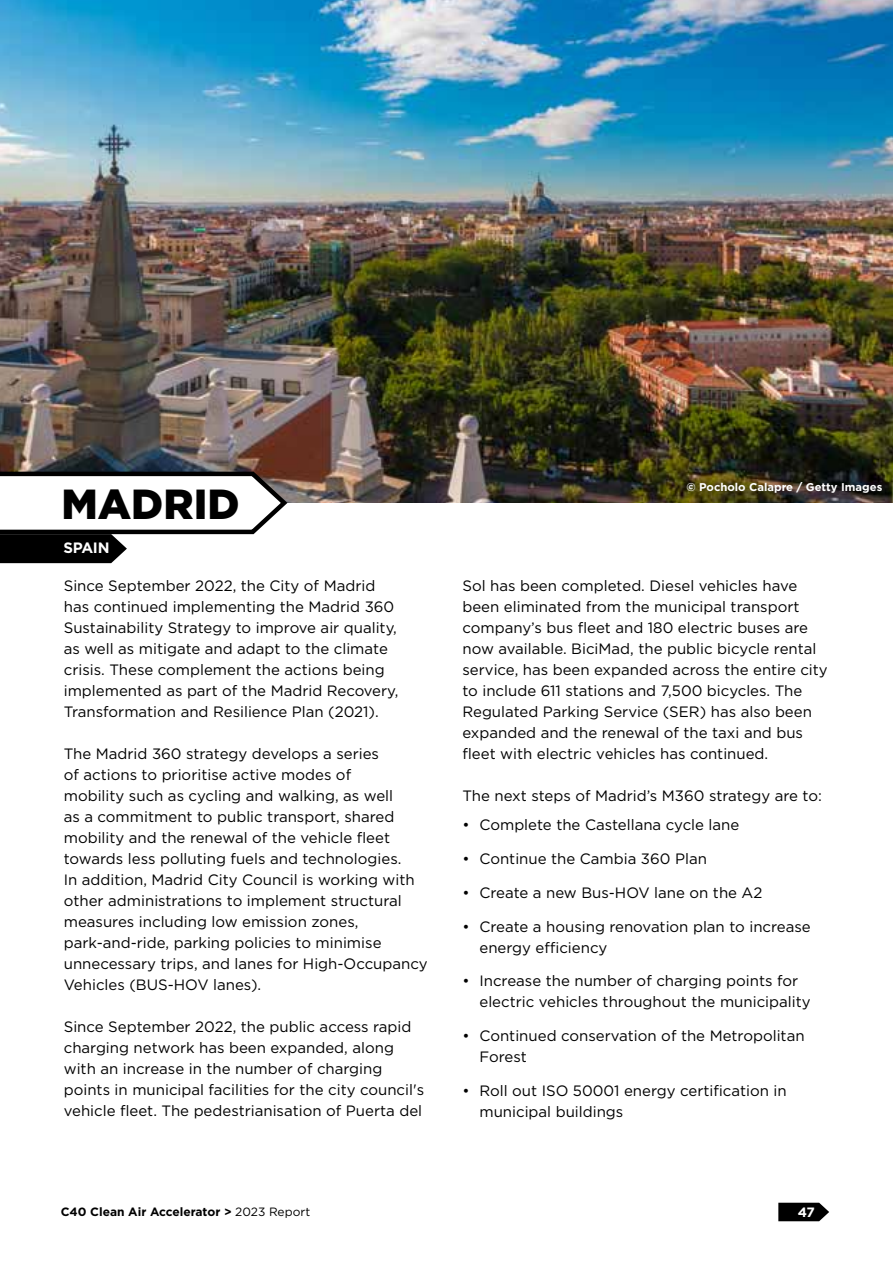
<style>
.page{position:relative;width:893px;height:1263px;background:#fff}
.page>*{position:absolute;margin:0;border:0;box-sizing:border-box;transform-origin:0 0}
.t1{font:900 42px "Gotham";color:#000}
.t2{font:15px/21px "Gotham";color:#000}
.t3{font:700 15px "Gotham";letter-spacing:-.02em;color:#fff}
.t4{font:700 13.5px "Gotham";color:#fff}
.t5{font:700 12px "Gotham";color:#000}
.t6{font:700 11.25px "Gotham";color:#fff}
.s1{font-weight:400}
</style>
<div class="page">
<img style="left:0;top:0;width:893px;height:503px">
<div style="left:679px;top:475px;width:210px;height:26px;background:#000;opacity:.75"></div>
<svg style="left:0;top:469px;width:290px;height:94px"></svg>
<svg style="left:778px;top:1203px;width:51px;height:18px"></svg>
<h1 class="t1" style="left:61px;top:475px;width:180px">MADRID</h1>
<p class="t3" style="left:63px;top:539px;width:48px">SPAIN</p>
<p class="t2" style="left:64px;top:575px;width:336px">Since September 2022, the City of Madrid has continued implementing the Madrid 360<br>Sustainability Strategy to improve air quality, as well as mitigate and adapt to the climate crisis. These complement the actions being implemented as part of the Madrid Recovery, Transformation and Resilience Plan (2021).</p>
<p class="t2" style="left:64px;top:743px;width:365px">The Madrid 360 strategy develops a series<br>of actions to prioritise active modes of<br>mobility such as cycling and walking, as well<br>as a commitment to public transport, shared mobility and the renewal of the vehicle fleet towards less polluting fuels and technologies.<br>In addition, Madrid City Council is working with other administrations to implement structural measures including low emission zones, park-and-ride, parking policies to minimise unnecessary trips, and lanes for High-Occupancy Vehicles (BUS-HOV lanes).</p>
<p class="t2" style="left:64px;top:1016px;width:362px">Since September 2022, the public access rapid charging network has been expanded, along with an increase in the number of charging points in municipal facilities for the city council's vehicle fleet. The pedestrianisation of Puerta del</p>
<p class="t6" style="left:686px;top:481px;width:197px">© Pocholo Calapre / Getty Images</p>
<p class="t2" style="left:462px;top:575px;width:367px">Sol has been completed. Diesel vehicles have been eliminated from the municipal transport company’s bus fleet and 180 electric buses are now available. BiciMad, the public bicycle rental service, has been expanded across the entire city to include 611 stations and 7,500 bicycles. The Regulated Parking Service (SER) has also been expanded and the renewal of the taxi and bus fleet with electric vehicles has continued.</p>
<p class="t2" style="left:462px;top:785px;width:361px">The next steps of Madrid’s M360 strategy are to:</p>
<p class="t2" style="left:462px;top:814px;width:278px">• Complete the Castellana cycle lane</p>
<p class="t2" style="left:462px;top:848px;width:246px">• Continue the Cambia 360 Plan</p>
<p class="t2" style="left:462px;top:882px;width:302px">• Create a new Bus-HOV lane on the A2</p>
<p class="t2" style="left:479px;top:915px;width:333px;text-indent:-17px">• Create a housing renovation plan to increase energy efficiency</p>
<p class="t2" style="left:479px;top:970px;width:333px;text-indent:-17px">• Increase the number of charging points for electric vehicles throughout the municipality</p>
<p class="t2" style="left:479px;top:1025px;width:327px;text-indent:-17px">• Continued conservation of the Metropolitan<br>Forest</p>
<p class="t2" style="left:479px;top:1080px;width:309px;text-indent:-17px">• Roll out ISO 50001 energy certification in municipal buildings</p>
<p class="t5" style="left:61px;top:1205px;width:251px">C40 Clean Air Accelerator &gt; <span class="s1">2023 Report</span></p>
<p class="t4" style="left:798px;top:1204px;width:19px">47</p>
</div>
